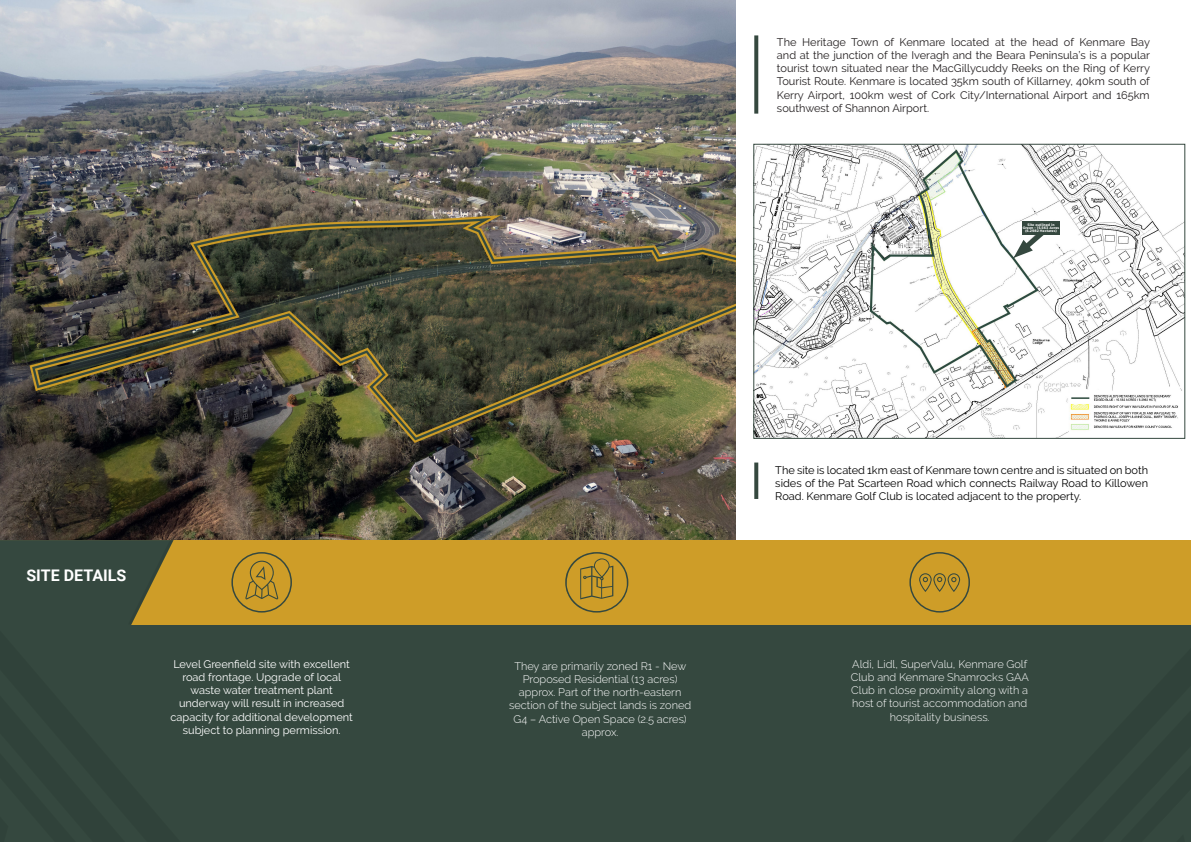
<style>
.page{position:relative;width:1191px;height:842px;background:#fff}
.page>*{position:absolute;margin:0;border:0;box-sizing:border-box;transform-origin:0 0}
.Body_Text{font:700 16px "Roboto";color:#fff}
.Main_Address_Front_P{font:11px/13.2px "Raleway";color:#231f20;text-align:justify}
.Body_Text-2{font:300 11px/13.2px "Raleway";color:#fff;text-align:center}
.Body_Text-3{font:11px/13.2px "Raleway";color:#fff;text-align:center}
.Main_Address_Front_P-2{font:11px/13.2px "Raleway";color:#000;text-align:justify}
.t1{font:700 3.5px/3px "Gotham";color:#fff;text-align:center}
</style>
<div class="page">
<div style="left:0;top:624px;width:1191px;height:218px;background:#35483f"></div>
<img style="left:755px;top:146px;width:428px;height:291px">
<div style="left:753px;top:144px;width:432px;height:295px;border:1px solid #35483f"></div>
<svg style="left:754px;top:35px;width:4px;height:79px"></svg>
<svg style="left:754px;top:462px;width:4px;height:37px"></svg>
<img style="left:0;top:0;width:735px;height:540px">
<div style="left:0;top:540px;width:1191px;height:84px;background:#ce9d28"></div>
<svg style="left:909px;top:552px;width:61px;height:61px"></svg>
<svg style="left:565px;top:552px;width:63px;height:61px"></svg>
<svg style="left:231px;top:552px;width:61px;height:61px"></svg>
<svg style="left:0;top:540px;width:174px;height:85px;background:#47523c"></svg>
<svg style="left:1013px;top:224px;width:37px;height:34px"></svg>
<div style="left:1022px;top:221px;width:37px;height:14px;background:#35483f"></div>
<p class="Main_Address_Front_P" style="left:777px;top:35px;width:374px">The Heritage Town of Kenmare located at the head of Kenmare Bay and at the junction of the Iveragh and the Beara Peninsula’s is a popular tourist town situated near the MacGillycuddy Reeks on the Ring of Kerry Tourist Route. Kenmare is located 35km south of Killarney, 40km south of Kerry Airport, 100km west of Cork City/International Airport and 165km southwest of Shannon Airport.</p>
<p class="t1" style="left:1022px;top:223px;width:38px">Site outlined in<br>Green - 15.563 Acres (6.2982 Hectares)</p>
<p class="Body_Text" style="left:26px;top:564px;width:101px">SITE DETAILS</p>
<p class="Main_Address_Front_P-2" style="left:775px;top:463px;width:374px">The site is located 1km east of Kenmare town centre and is situated on both sides of the Pat Scarteen Road which connects Railway Road to Killowen Road. Kenmare Golf Club is located adjacent to the property.</p>
<p class="Body_Text-3" style="left:170px;top:657px;width:184px">Level Greenfield site with excellent road frontage. Upgrade of local waste water treatment plant underway will result in increased capacity for additional development subject to planning permission.</p>
<p class="Body_Text-2" style="left:851px;top:657px;width:179px">Aldi, Lidl, SuperValu, Kenmare Golf<br>Club and Kenmare Shamrocks GAA<br>Club in close proximity along with a host of tourist accommodation and hospitality business.</p>
<p class="Body_Text-2" style="left:509px;top:659px;width:184px">They are primarily zoned R1 - New<br>Proposed Residential (13 acres) approx. Part of the north-eastern section of the subject lands is zoned<br>G4 – Active Open Space (2.5 acres) approx.</p>
</div>
